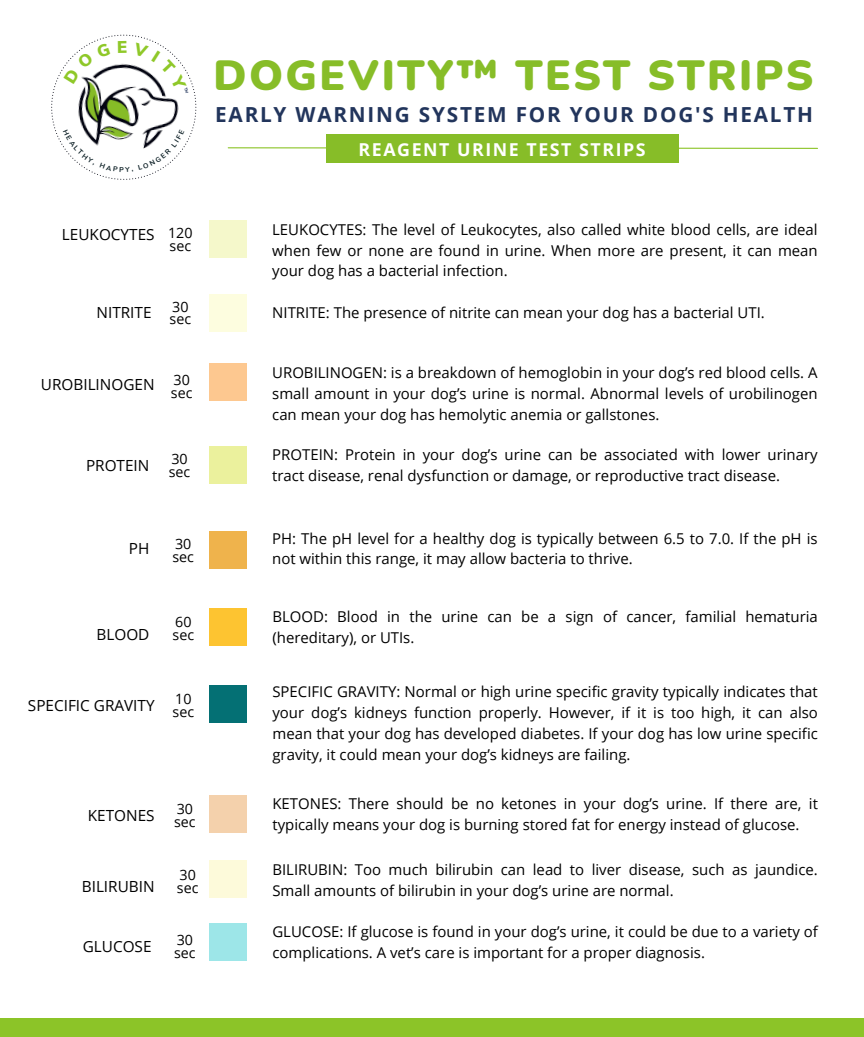
<style>
.page{position:relative;width:864px;height:1037px;background:#fff}
.page>*{position:absolute;margin:0;border:0;box-sizing:border-box;transform-origin:0 0}
.t1{font:900 42.21px "Nunito";letter-spacing:.06em;color:#87bd28}
.t2{font:700 20.73px "Open Sans";letter-spacing:.085em;color:#22355c}
.t3{font:700 17.82px "Open Sans";letter-spacing:.085em;color:#fff}
.t4{font:15.33px "Open Sans";color:#000}
.t5{font:14.94px/20.9px "Open Sans";color:#000}
.t6{font:14.28px/12.8px "Open Sans";color:#000}
</style>
<div class="page">
<div style="left:209px;top:220px;width:37px;height:37px;background:#f5f8cb"></div>
<div style="left:209px;top:294px;width:37px;height:37px;background:#fdfddf"></div>
<div style="left:209px;top:363px;width:37px;height:38px;background:#fdc890"></div>
<div style="left:209px;top:446px;width:37px;height:38px;background:#ebf19d"></div>
<div style="left:209px;top:608px;width:37px;height:38px;background:#fdc431"></div>
<div style="left:209px;top:685px;width:37px;height:38px;background:#047074"></div>
<div style="left:209px;top:795px;width:37px;height:38px;background:#f4d1ac"></div>
<div style="left:209px;top:860px;width:37px;height:38px;background:#fdfada"></div>
<div style="left:209px;top:923px;width:37px;height:38px;background:#9de6e8"></div>
<div style="left:209px;top:531px;width:37px;height:38px;background:#efb34c"></div>
<div style="left:0;top:1018px;width:864px;height:19px;background:#8cc428"></div>
<svg style="left:227px;top:147px;width:591px;height:2px"></svg>
<div style="left:326px;top:135px;width:352px;height:28px;background:#87bd28"></div>
<svg style="left:51px;top:35px;width:145px;height:145px"></svg>
<h1 class="t1" style="left:213px;top:48px;width:601px">DOGEVITY™ TEST STRIPS</h1>
<h2 class="t2" style="left:215px;top:100px;width:599px">EARLY WARNING SYSTEM FOR YOUR DOG'S HEALTH</h2>
<p class="t3" style="left:359px;top:137px;width:289px">REAGENT URINE TEST STRIPS</p>
<p class="t4" style="left:62px;top:224px;width:94px">LEUKOCYTES</p>
<p class="t6" style="left:168px;top:226px;width:26px">120 sec</p>
<p class="t4" style="left:97px;top:302px;width:57px">NITRITE</p>
<p class="t6" style="left:170px;top:300px;width:23px">30 sec</p>
<p class="t4" style="left:41px;top:373px;width:115px">UROBILINOGEN</p>
<p class="t6" style="left:171px;top:373px;width:23px">30 sec</p>
<p class="t4" style="left:86px;top:454px;width:65px">PROTEIN</p>
<p class="t6" style="left:169px;top:452px;width:23px">30 sec</p>
<p class="t4" style="left:129px;top:538px;width:22px">PH</p>
<p class="t6" style="left:172px;top:537px;width:23px">30 sec</p>
<p class="t4" style="left:97px;top:624px;width:54px">BLOOD</p>
<p class="t6" style="left:173px;top:615px;width:23px">60 sec</p>
<p class="t4" style="left:28px;top:694px;width:128px">SPECIFIC GRAVITY</p>
<p class="t6" style="left:173px;top:692px;width:23px">10 sec</p>
<p class="t4" style="left:88px;top:805px;width:68px">KETONES</p>
<p class="t4" style="left:82px;top:876px;width:74px">BILIRUBIN</p>
<p class="t4" style="left:83px;top:935px;width:70px">GLUCOSE</p>
<p class="t6" style="left:174px;top:802px;width:23px">30 sec</p>
<p class="t6" style="left:177px;top:868px;width:23px">30 sec</p>
<p class="t6" style="left:174px;top:933px;width:23px">30 sec</p>
<p class="t5" style="left:272px;top:218px;width:547px;text-align:justify">LEUKOCYTES: The level of Leukocytes, also called white blood cells, are ideal when few or none are found in urine. When more are present, it can mean your dog has a bacterial infection.</p>
<p class="t5" style="left:272px;top:302px;width:494px">NITRITE: The presence of nitrite can mean your dog has a bacterial UTI.</p>
<p class="t5" style="left:272px;top:361px;width:547px;text-align:justify">UROBILINOGEN: is a breakdown of hemoglobin in your dog’s red blood cells. A small amount in your dog’s urine is normal. Abnormal levels of urobilinogen can mean your dog has hemolytic anemia or gallstones.</p>
<p class="t5" style="left:272px;top:444px;width:547px">PROTEIN: Protein in your dog’s urine can be associated with lower urinary tract disease, renal dysfunction or damage, or reproductive tract disease.</p>
<p class="t5" style="left:272px;top:527px;width:547px">PH: The pH level for a healthy dog is typically between 6.5 to 7.0. If the pH is not within this range, it may allow bacteria to thrive.</p>
<p class="t5" style="left:272px;top:606px;width:547px">BLOOD: Blood in the urine can be a sign of cancer, familial hematuria (hereditary), or UTIs.</p>
<p class="t5" style="left:272px;top:681px;width:547px;text-align:justify">SPECIFIC GRAVITY: Normal or high urine specific gravity typically indicates that your dog’s kidneys function properly. However, if it is too high, it can also mean that your dog has developed diabetes. If your dog has low urine specific gravity, it could mean your dog’s kidneys are failing.</p>
<p class="t5" style="left:272px;top:793px;width:547px">KETONES: There should be no ketones in your dog’s urine. If there are, it typically means your dog is burning stored fat for energy instead of glucose.</p>
<p class="t5" style="left:272px;top:859px;width:547px">BILIRUBIN: Too much bilirubin can lead to liver disease, such as jaundice.<br>Small amounts of bilirubin in your dog’s urine are normal.</p>
<p class="t5" style="left:272px;top:920px;width:547px">GLUCOSE: If glucose is found in your dog’s urine, it could be due to a variety of complications. A vet’s care is important for a proper diagnosis.</p>
</div>
